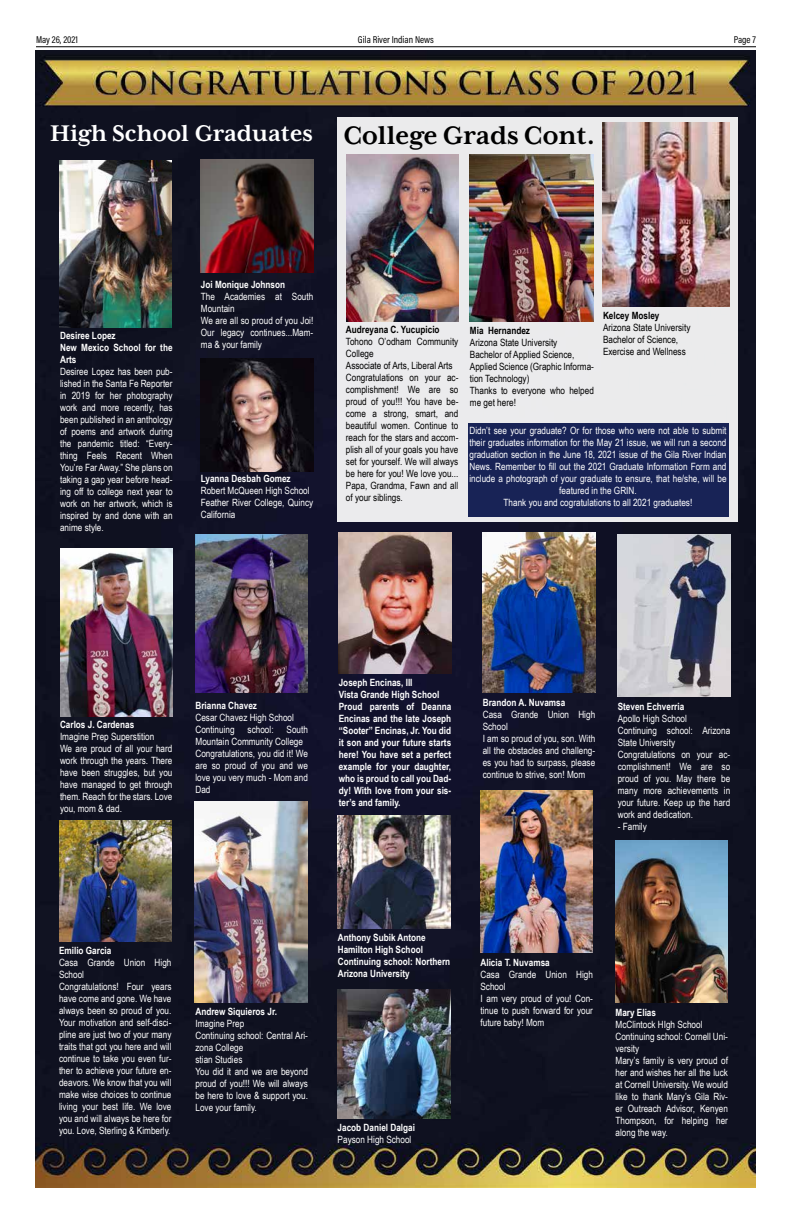
<style>
.page{position:relative;width:792px;height:1224px;background:#fff}
.page>*{position:absolute;margin:0;border:0;box-sizing:border-box;transform-origin:0 0}
.t1{font:700 26px "Mrs Eaves XL Serif OT";color:#fff}
.t2{font:10px/12px "Arial Narrow";color:#fff}
.t3{font:700 10px/12px "Arial Narrow";color:#fff}
.t4{font:10px/12px "Arial Narrow";color:#000}
.t5{font:700 10px "Arial Narrow";color:#000}
.t6{font:10px "Acumin Pro Cond";color:#000}
.s1{font-size:29px;color:#000}
</style>
<div class="page">
<hr style="left:36px;top:46px;width:720px;height:1px;background:#000">
<img style="left:36px;top:50px;width:720px;height:1138px">
<div style="left:337px;top:117px;width:401px;height:405px;background:#ebebec"></div>
<div style="left:468px;top:423px;width:261px;height:94px;background:#182356"></div>
<img style="left:59px;top:160px;width:112px;height:167px">
<img style="left:346px;top:154px;width:112px;height:167px">
<img style="left:470px;top:154px;width:124px;height:168px">
<img style="left:60px;top:548px;width:112px;height:169px">
<img style="left:59px;top:821px;width:113px;height:121px">
<img style="left:201px;top:359px;width:112px;height:112px">
<img style="left:338px;top:816px;width:112px;height:112px">
<img style="left:339px;top:532px;width:112px;height:142px">
<img style="left:338px;top:990px;width:112px;height:128px">
<img style="left:483px;top:533px;width:112px;height:160px">
<img style="left:480px;top:790px;width:113px;height:163px">
<img style="left:618px;top:534px;width:112px;height:163px">
<img style="left:616px;top:840px;width:112px;height:163px">
<img style="left:196px;top:534px;width:112px;height:159px">
<img style="left:201px;top:160px;width:112px;height:112px">
<img style="left:195px;top:801px;width:113px;height:202px">
<img style="left:602px;top:122px;width:128px;height:184px">
<p class="t6" style="left:36px;top:33px;width:44px">May 26, 2021</p>
<p class="t6" style="left:358px;top:33px;width:78px">Gila River Indian News</p>
<p class="t6" style="left:734px;top:33px;width:24px">Page 7</p>
<h1 class="t1" style="left:50px;top:120px;width:547px">High School Graduates <span class="s1">College Grads Cont.</span></h1>
<p class="t3" style="left:60px;top:329px;width:114px">Desiree Lopez<br>New Mexico School for the<br>Arts</p>
<p class="t2" style="left:60px;top:365px;width:114px;text-align:justify">Desiree Lopez has been pub&shy;lished in the Santa Fe Reporter in 2019 for her photography work and more recently, has been published in an anthology of poems and artwork during the pandemic titled: “Every&shy;thing Feels Recent When You’re Far Away.” She plans on taking a gap year before head&shy;ing off to college next year to work on her artwork, which is inspired by and done with an anime style.</p>
<p class="t3" style="left:201px;top:278px;width:86px">Joi Monique Johnson</p>
<p class="t2" style="left:201px;top:290px;width:114px">The Academies at South<br>Mountain<br>We are all so proud of you Joi!<br>Our legacy continues...Mam&shy;ma &amp; your family</p>
<p class="t3" style="left:201px;top:472px;width:91px">Lyanna Desbah Gomez</p>
<p class="t2" style="left:201px;top:484px;width:114px">Robert McQueen High School<br>Feather River College, Quincy<br>California</p>
<p class="t5" style="left:346px;top:322px;width:95px">Audreyana C. Yucupicio</p>
<p class="t4" style="left:346px;top:335px;width:114px">Tohono O’odham Community<br>College<br>Associate of Arts, Liberal Arts<br>Congratulations on your ac&shy;complishment! We are so proud of you!!! You have be&shy;come a strong, smart, and beautiful women. Continue to reach for the stars and accom&shy;plish all of your goals you have set for yourself. We will always be here for you! We love you...<br>Papa, Grandma, Fawn and all of your siblings.</p>
<p class="t5" style="left:470px;top:323px;width:62px">Mia Hernandez</p>
<p class="t4" style="left:470px;top:336px;width:126px">Arizona State University<br>Bachelor of Applied Science,<br>Applied Science (Graphic Informa&shy;tion Technology)<br>Thanks to everyone who helped me get here!</p>
<p class="t5" style="left:603px;top:307px;width:58px">Kelcey Mosley</p>
<p class="t4" style="left:603px;top:321px;width:89px">Arizona State University<br>Bachelor of Science,<br>Exercise and Wellness</p>
<p class="t2" style="left:469px;top:424px;width:259px;text-align:center">Didn’t see your graduate? Or for those who were not able to submit their graduates information for the May 21 issue, we will run a second graduation section in the June 18, 2021 issue of the Gila River Indian News. Remember to fill out the 2021 Graduate Information Form and include a photograph of your graduate to ensure, that he/she, will be featured in the GRIN.<br>Thank you and cogratulations to all 2021 graduates!</p>
<p class="t3" style="left:60px;top:718px;width:76px">Carlos J. Cardenas</p>
<p class="t2" style="left:60px;top:730px;width:114px">Imagine Prep Superstition<br>We are proud of all your hard work through the years. There have been struggles, but you have managed to get through them. Reach for the stars. Love you, mom &amp; dad.</p>
<p class="t3" style="left:196px;top:699px;width:63px">Brianna Chavez</p>
<p class="t2" style="left:196px;top:711px;width:100px">Cesar Chavez High School<br>Continuing</p>
<p class="t2" style="left:196px;top:723px;width:114px;text-indent:91px">South<br>Mountain Community College<br>Congratulations, you did it! We are so proud of you and we love you very much - Mom and<br>Dad</p>
<p class="t2" style="left:248px;top:723px;width:27px">school:</p>
<p class="t3" style="left:339px;top:676px;width:114px">Joseph Encinas, III<br>Vista Grande High School<br>Proud parents of Deanna<br>Encinas and the late Joseph “Sooter” Encinas, Jr. You did it son and your future starts here! You have set a perfect example for your daughter, who is proud to call you Dad&shy;dy! With love from your sis&shy;ter’s and family.</p>
<p class="t3" style="left:483px;top:696px;width:84px">Brandon A. Nuvamsa</p>
<p class="t2" style="left:483px;top:708px;width:114px">Casa Grande Union High<br>School<br>I am so proud of you, son. With all the obstacles and challeng&shy;es you had to surpass, please continue to strive, son! Mom</p>
<p class="t3" style="left:618px;top:700px;width:68px">Steven Echverria</p>
<p class="t2" style="left:618px;top:712px;width:114px">Apollo High School<br>Continuing school: Arizona<br>State University<br>Congratulations on your ac&shy;complishment! We are so proud of you. May there be many more achievements in your future. Keep up the hard work and dedication.</p>
<p class="t2" style="left:618px;top:820px;width:31px">- Family</p>
<p class="t3" style="left:59px;top:944px;width:54px">Emilio Garcia</p>
<p class="t2" style="left:59px;top:956px;width:114px">Casa Grande Union High<br>School<br>Congratulations! Four years have come and gone. We have always been so proud of you.<br>Your motivation and self-disci&shy;pline are just two of your many traits that got you here and will continue to take you even fur&shy;ther to achieve your future en&shy;deavors. We know that you will make wise choices to continue living your best life. We love you and will always be here for you. Love, Sterling &amp; Kimberly.</p>
<p class="t3" style="left:196px;top:1005px;width:83px">Andrew Siquieros Jr.</p>
<p class="t2" style="left:196px;top:1017px;width:114px">Imagine Prep<br>Continuing school: Central Ari&shy;zona College<br>stian Studies<br>You did it and we are beyond proud of you!!! We will always be here to love &amp; support you.<br>Love your family.</p>
<p class="t3" style="left:338px;top:931px;width:114px">Anthony Subik Antone<br>Hamilton High School<br>Continuing school: Northern<br>Arizona University</p>
<p class="t3" style="left:338px;top:1121px;width:79px">Jacob Daniel Dalgai</p>
<p class="t2" style="left:338px;top:1133px;width:75px">Payson High School</p>
<p class="t3" style="left:481px;top:956px;width:71px">Alicia T. Nuvamsa</p>
<p class="t2" style="left:481px;top:968px;width:114px">Casa Grande Union High<br>School<br>I am very proud of you! Con&shy;tinue to push forward for your future baby! Mom</p>
<p class="t3" style="left:616px;top:1006px;width:42px">Mary Elias</p>
<p class="t2" style="left:616px;top:1018px;width:114px">McClintock HIgh School<br>Continuing school: Cornell Uni&shy;versity<br>Mary’s family is very proud of her and wishes her all the luck at Cornell University. We would like to thank Mary’s Gila Riv&shy;er Outreach Advisor, Kenyen<br>Thompson, for helping her along the way.</p>
</div>
